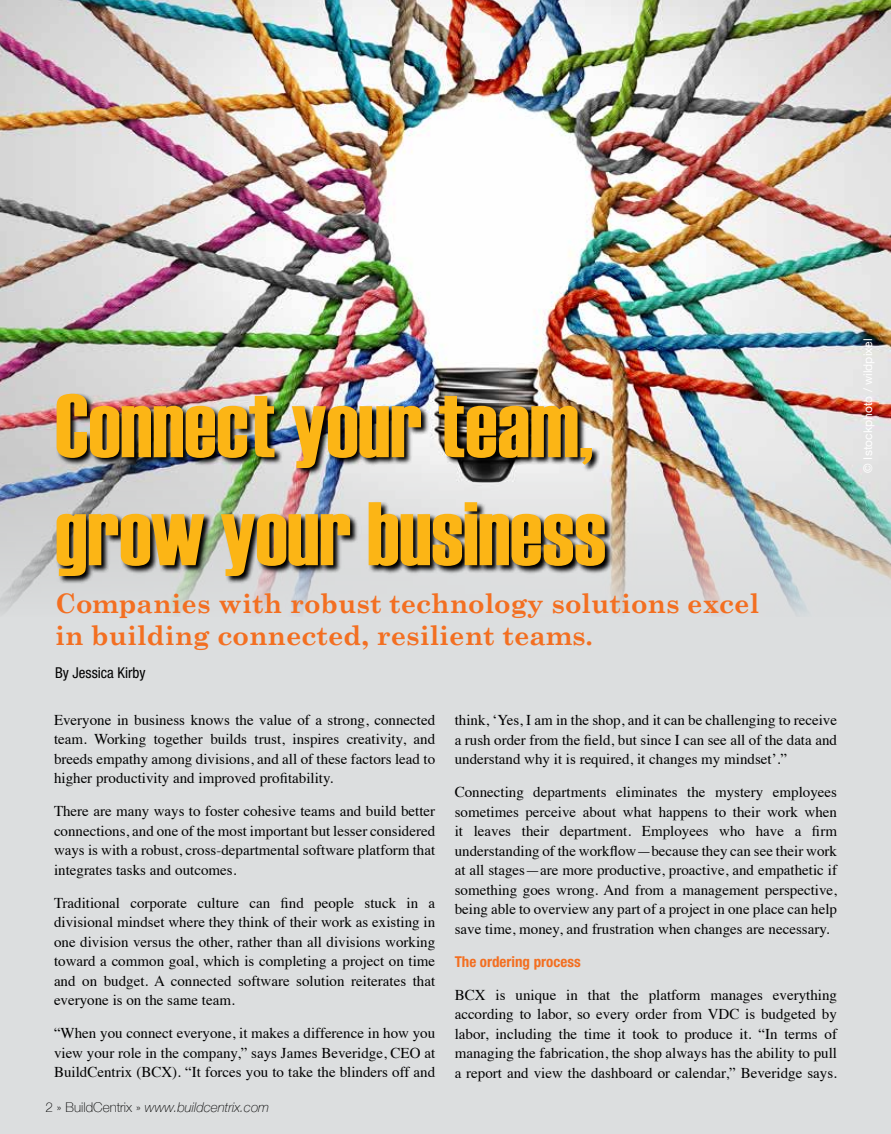
<style>
.page{position:relative;width:891px;height:1134px;background:#dcdedf}
.page>*{position:absolute;margin:0;border:0;box-sizing:border-box;transform-origin:0 0}
.t1{font:90px/108px "Haettenschweiler";color:#fcb515}
.t2{font:700 27px/32.4px "Century Schoolbook";color:#f36f21}
.t3{font:15px/19.5px "Times";color:#000;text-align:justify}
.t4{font:700 condensed 15px "Helvetica Neue LT Std";color:#f36f21}
.t5{font:condensed 15px "Helvetica Neue LT Std";color:#000}
.t6{font:italic 100 13.5px "Helvetica Neue";color:#000}
.t7{font:12px "Helvetica Neue";color:#fff}
.s1{font-style:normal}
</style>
<div class="page">
<img style="left:0;top:0;width:891px;height:613px">
<img style="left:56px;top:393px;width:558px;height:191px">
<h1 class="t1" style="left:55px;top:367px;width:552px">Connect your team, grow your business</h1>
<h2 class="t2" style="left:55px;top:587px;width:706px">Companies with robust technology solutions excel in building connected, resilient teams.</h2>
<p class="t5" style="left:55px;top:664px;width:92px">By Jessica Kirby</p>
<p class="t3" style="left:54px;top:709px;width:383px">Everyone in business knows the value of a strong, connected team. Working together builds trust, inspires creativity, and breeds empathy among divisions, and all of these factors lead to higher productivity and improved profitability.</p>
<p class="t3" style="left:54px;top:800px;width:383px">There are many ways to foster cohesive teams and build better connections, and one of the most important but lesser considered ways is with a robust, cross-departmental software platform that integrates tasks and outcomes.</p>
<p class="t3" style="left:54px;top:892px;width:383px">Traditional corporate culture can find people stuck in a divisional mindset where they think of their work as existing in one division versus the other, rather than all divisions working toward a common goal, which is completing a project on time and on budget. A connected software solution reiterates that everyone is on the same team.</p>
<p class="t3" style="left:54px;top:1022px;width:383px">“When you connect everyone, it makes a difference in how you view your role in the company,” says James Beveridge, CEO at BuildCentrix (BCX). “It forces you to take the blinders off and</p>
<p class="t6" style="left:45px;top:1097px;width:225px"><span class="s1">2 » BuildCentrix »</span> www.buildcentrix.com</p>
<p class="t3" style="left:455px;top:709px;width:384px">think, ‘Yes, I am in the shop, and it can be challenging to receive a rush order from the field, but since I can see all of the data and understand why it is required, it changes my mindset’.”</p>
<p class="t3" style="left:455px;top:781px;width:384px">Connecting departments eliminates the mystery employees sometimes perceive about what happens to their work when it leaves their department. Employees who have a firm understanding of the workflow—because they can see their work at all stages—are more productive, proactive, and empathetic if something goes wrong. And from a management perspective, being able to overview any part of a project in one place can help save time, money, and frustration when changes are necessary.</p>
<p class="t4" style="left:455px;top:952px;width:127px">The ordering process</p>
<p class="t3" style="left:455px;top:984px;width:384px">BCX is unique in that the platform manages everything according to labor, so every order from VDC is budgeted by labor, including the time it took to produce it. “In terms of managing the fabrication, the shop always has the ability to pull a report and view the dashboard or calendar,” Beveridge says.</p>
<p class="t7" style="left:859px;top:472px;width:136px;rotate:-90deg">© Istockphoto / wildpixel</p>
</div>
